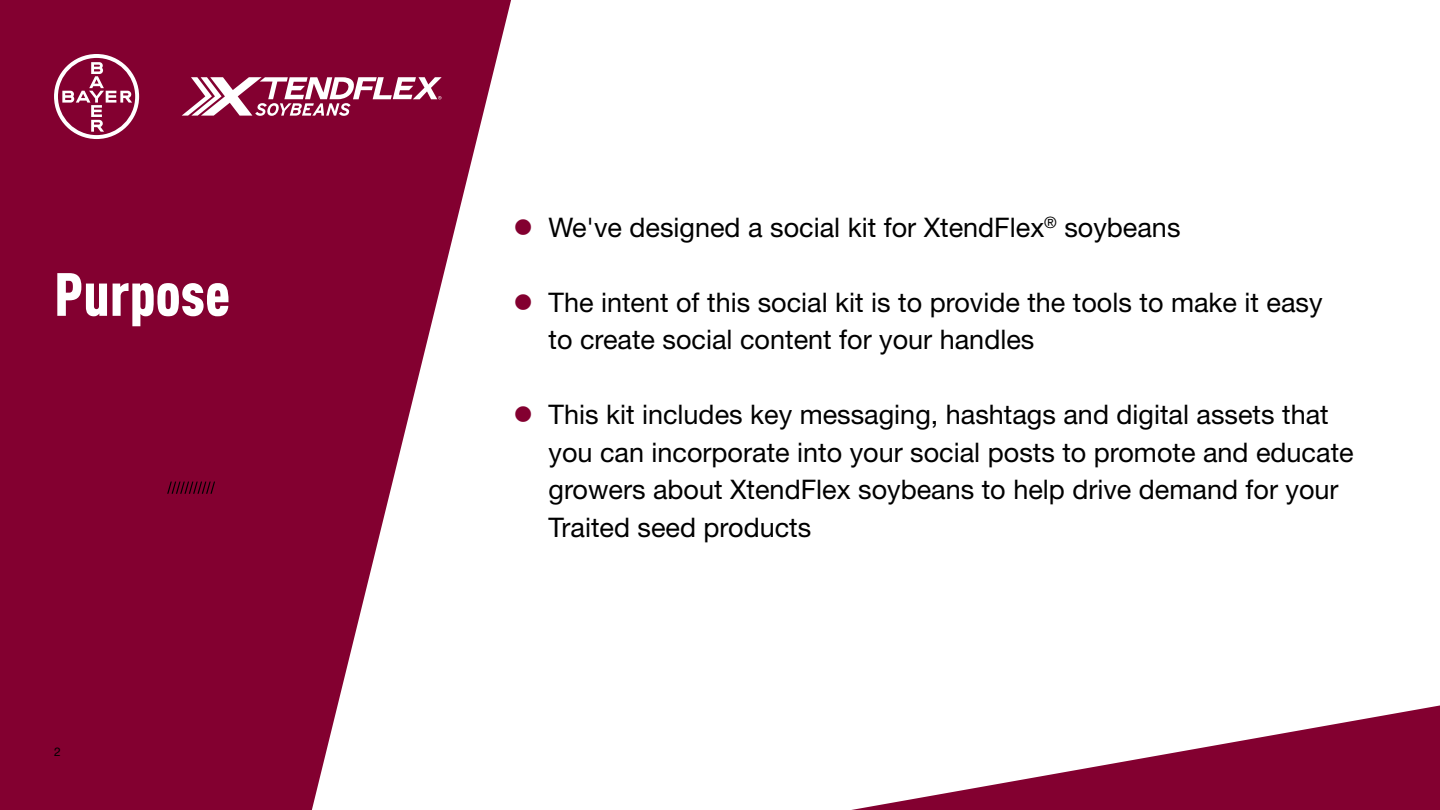
<style>
.page{position:relative;width:1440px;height:810px;background:#fff}
.page>*{position:absolute;margin:0;border:0;box-sizing:border-box;transform-origin:0 0}
.t1{font:900 condensed 60px "DIN Pro";color:#fff}
.t2{font:27px/37.5px "Helvetica Neue LT Std";color:#000}
.t3{font:12px "Helvetica Neue LT Std";color:#000}
.s1{color:#830030}
</style>
<div class="page">
<svg style="left:0;top:0;width:511px;height:810px;fill:#830030"></svg>
<svg style="left:851px;top:705px;width:588px;height:105px"></svg>
<svg style="left:54px;top:54px;width:85px;height:85px"></svg>
<svg style="left:182px;top:77px;width:259px;height:39px"></svg>
<svg style="left:167px;top:482px;width:48px;height:12px"></svg>
<h1 class="t1" style="left:54px;top:249px;width:178px">Purpose</h1>
<p class="t3" style="left:54px;top:745px;width:8px">2</p>
<p class="t2" style="left:513px;top:208px;width:668px"><span class="s1">●</span> We've designed a social kit for XtendFlex<sup>®</sup> soybeans</p>
<p class="t2" style="left:548px;top:283px;width:775px;text-indent:-35px"><span class="s1">●</span> The intent of this social kit is to provide the tools to make it easy to create social content for your handles</p>
<p class="t2" style="left:548px;top:396px;width:806px;text-indent:-35px"><span class="s1">●</span> This kit includes key messaging, hashtags and digital assets that you can incorporate into your social posts to promote and educate growers about XtendFlex soybeans to help drive demand for your Traited seed products</p>
</div>
